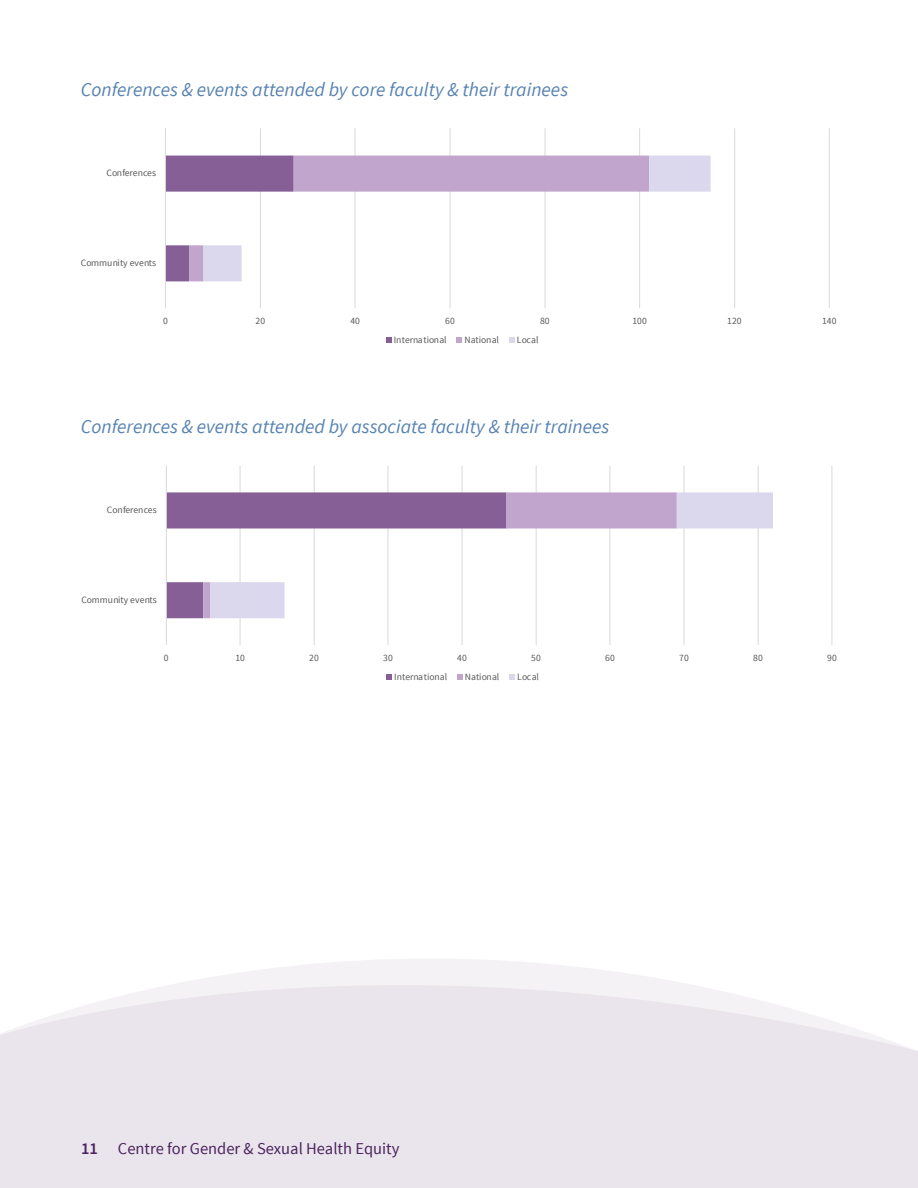
<style>
.page{position:relative;width:918px;height:1188px;background:#fff}
.page>*{position:absolute;margin:0;border:0;box-sizing:border-box;transform-origin:0 0}
.t1{font:italic 19.5px "Source Sans Pro";color:#5883b1}
.t2{font:16.5px "Source Sans Pro";color:#4c235e}
.t3{font:9.6px "Source Sans Pro";letter-spacing:.005em;color:#595959}
.s1{font-weight:600;color:#4d235f}
</style>
<div class="page">
<svg style="left:0;top:959px;width:918px;height:229px;fill:#eae5ec"></svg>
<hr style="left:260px;top:128px;width:1px;height:180px;background:#d9d9d9">
<hr style="left:355px;top:128px;width:1px;height:180px;background:#d9d9d9">
<hr style="left:450px;top:128px;width:1px;height:180px;background:#d9d9d9">
<hr style="left:545px;top:128px;width:1px;height:180px;background:#d9d9d9">
<hr style="left:639px;top:128px;width:1px;height:180px;background:#d9d9d9">
<hr style="left:734px;top:128px;width:1px;height:180px;background:#d9d9d9">
<hr style="left:829px;top:128px;width:1px;height:180px;background:#d9d9d9">
<svg style="left:166px;top:156px;width:23px;height:125px"></svg>
<svg style="left:189px;top:156px;width:15px;height:125px"></svg>
<svg style="left:204px;top:156px;width:507px;height:125px"></svg>
<hr style="left:165px;top:128px;width:1px;height:180px;background:#d9d9d9">
<svg style="left:386px;top:338px;width:6px;height:5px"></svg>
<svg style="left:456px;top:338px;width:6px;height:5px"></svg>
<svg style="left:509px;top:338px;width:6px;height:5px"></svg>
<hr style="left:240px;top:466px;width:1px;height:179px;background:#d9d9d9">
<hr style="left:314px;top:466px;width:1px;height:179px;background:#d9d9d9">
<hr style="left:388px;top:466px;width:1px;height:179px;background:#d9d9d9">
<hr style="left:462px;top:466px;width:1px;height:179px;background:#d9d9d9">
<hr style="left:536px;top:466px;width:1px;height:179px;background:#d9d9d9">
<hr style="left:610px;top:466px;width:1px;height:179px;background:#d9d9d9">
<hr style="left:684px;top:466px;width:1px;height:179px;background:#d9d9d9">
<hr style="left:758px;top:466px;width:1px;height:179px;background:#d9d9d9">
<hr style="left:832px;top:466px;width:1px;height:179px;background:#d9d9d9">
<svg style="left:167px;top:492px;width:36px;height:126px"></svg>
<svg style="left:210px;top:492px;width:563px;height:126px"></svg>
<hr style="left:166px;top:466px;width:1px;height:179px;background:#d9d9d9">
<svg style="left:386px;top:674px;width:6px;height:6px"></svg>
<svg style="left:457px;top:674px;width:5px;height:6px"></svg>
<svg style="left:509px;top:674px;width:6px;height:6px"></svg>
<h1 class="t1" style="left:81px;top:78px;width:489px">Conferences &amp; events attended by core faculty &amp; their trainees</h1>
<p class="t3" style="left:106px;top:167px;width:51px">Conferences</p>
<p class="t3" style="left:81px;top:257px;width:77px">Community events</p>
<p class="t3" style="left:163px;top:315px;width:6px">0</p>
<p class="t3" style="left:256px;top:315px;width:11px">20</p>
<p class="t3" style="left:350px;top:315px;width:11px">40</p>
<p class="t3" style="left:445px;top:315px;width:11px">60</p>
<p class="t3" style="left:540px;top:315px;width:11px">80</p>
<p class="t3" style="left:633px;top:315px;width:16px">100</p>
<p class="t3" style="left:727px;top:315px;width:16px">120</p>
<p class="t3" style="left:822px;top:315px;width:16px">140</p>
<p class="t3" style="left:394px;top:334px;width:54px">International</p>
<p class="t3" style="left:464px;top:334px;width:36px">National</p>
<p class="t3" style="left:517px;top:334px;width:23px">Local</p>
<h1 class="t1" style="left:81px;top:415px;width:530px">Conferences &amp; events attended by associate faculty &amp; their trainees</h1>
<p class="t3" style="left:107px;top:504px;width:51px">Conferences</p>
<p class="t3" style="left:81px;top:594px;width:77px">Community events</p>
<p class="t3" style="left:164px;top:652px;width:6px">0</p>
<p class="t3" style="left:235px;top:652px;width:11px">10</p>
<p class="t3" style="left:309px;top:652px;width:11px">20</p>
<p class="t3" style="left:383px;top:652px;width:11px">30</p>
<p class="t3" style="left:457px;top:652px;width:11px">40</p>
<p class="t3" style="left:531px;top:652px;width:11px">50</p>
<p class="t3" style="left:605px;top:652px;width:11px">60</p>
<p class="t3" style="left:679px;top:652px;width:11px">70</p>
<p class="t3" style="left:753px;top:652px;width:11px">80</p>
<p class="t3" style="left:827px;top:652px;width:11px">90</p>
<p class="t3" style="left:394px;top:671px;width:54px">International</p>
<p class="t3" style="left:465px;top:671px;width:36px">National</p>
<p class="t3" style="left:517px;top:671px;width:23px">Local</p>
<h2 class="t2" style="left:81px;top:1138px;width:320px"><span class="s1">11</span> Centre for Gender &amp; Sexual Health Equity</h2>
</div>
